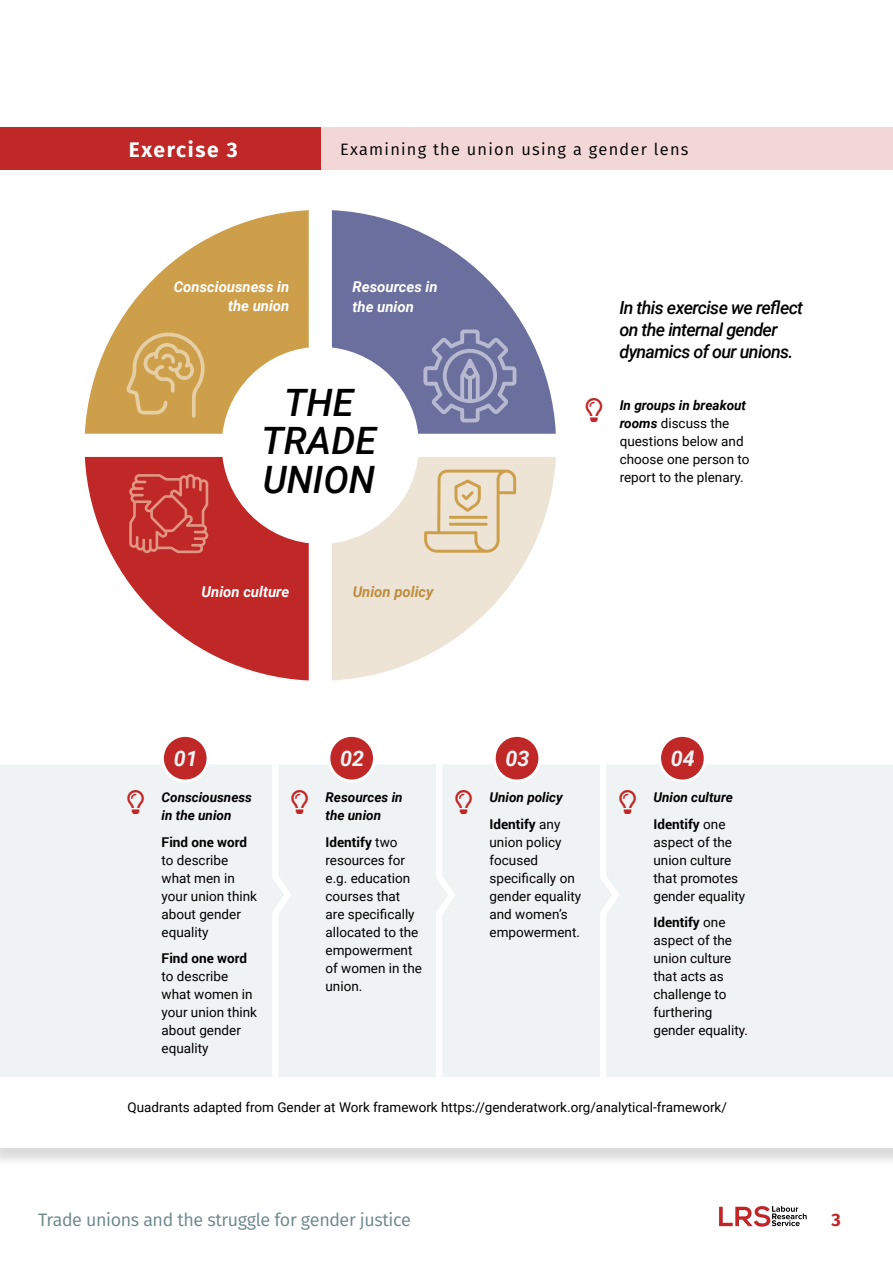
<style>
.page{position:relative;width:893px;height:1263px;background:#fff}
.page>*{position:absolute;margin:0;border:0;box-sizing:border-box;transform-origin:0 0}
.t1{font:italic 500 37.8px/38.4px "Roboto";color:#000;text-align:center}
.t2{font:italic 700 21.45px "Roboto";color:#f0f3f4}
.t3{font:700 21px "Fira Sans";letter-spacing:.075em;color:#fff}
.t4{font:italic 500 18px/21.6px "Roboto";letter-spacing:-.035em;color:#000}
.t5{font:18px "Fira Sans";letter-spacing:-.02em;color:#6c868c}
.t6{font:700 18px "Fira Sans";color:#c02727}
.t7{font:16.5px "Fira Sans";letter-spacing:.075em;color:#000}
.t8{font:italic 700 14.85px/19.8px "Roboto";color:#fff}
.t9{font:italic 700 14.85px "Roboto";color:#cd9f4b}
.t10{font:13.5px/18px "Roboto";color:#000}
.t11{font:italic 700 13.5px/18px "Roboto";color:#000}
.t12{font:700 13.5px "Roboto";color:#000}
.s1{color:#c02727}
.s2{font-weight:700;font-style:italic}
.s3{font-weight:700}
.s4{font-style:normal}
.s5{font-weight:400;font-style:normal}
</style>
<div class="page">
<svg style="left:719px;top:1206px;width:88px;height:21px"></svg>
<div style="left:623px;top:764px;width:270px;height:313px;background:#f0f3f4"></div>
<div style="left:459px;top:764px;width:164px;height:313px;background:#f0f3f4"></div>
<div style="left:295px;top:764px;width:164px;height:313px;background:#f0f3f4"></div>
<div style="left:320px;top:128px;width:573px;height:42px;background:#f3d6d6"></div>
<div style="left:0;top:128px;width:320px;height:42px;background:#c02727"></div>
<div style="left:0;top:764px;width:295px;height:313px;background:#f0f3f4"></div>
<div style="left:162px;top:735px;width:46px;height:46px;background:#c02727;border-radius:50%"></div>
<div style="left:161px;top:734px;width:48px;height:48px;border:3px solid #fff;border-radius:50%"></div>
<div style="left:329px;top:735px;width:45px;height:46px;background:#c02727;border-radius:50%"></div>
<div style="left:327px;top:734px;width:49px;height:48px;border:3px solid #fff;border-radius:50%"></div>
<div style="left:494px;top:735px;width:46px;height:46px;background:#c02727;border-radius:50%"></div>
<div style="left:493px;top:734px;width:48px;height:48px;border:3px solid #fff;border-radius:50%"></div>
<div style="left:660px;top:735px;width:45px;height:46px;background:#c02727;border-radius:50%"></div>
<div style="left:658px;top:734px;width:49px;height:48px;border:3px solid #fff;border-radius:50%"></div>
<svg style="left:85px;top:210px;width:224px;height:224px;fill:#cd9f4b"></svg>
<svg style="left:332px;top:457px;width:224px;height:224px;fill:#ede4d6"></svg>
<svg style="left:332px;top:210px;width:224px;height:224px;fill:#6a6f9d"></svg>
<svg style="left:85px;top:457px;width:224px;height:224px;fill:#c02727"></svg>
<div style="left:222px;top:347px;width:197px;height:197px;background:#fff;border-radius:50%"></div>
<svg style="left:126px;top:333px;width:79px;height:85px;background:#d2aa60"></svg>
<svg style="left:423px;top:329px;width:93px;height:93px;background:#7f84ab"></svg>
<svg style="left:129px;top:474px;width:79px;height:79px;background:#c8443f"></svg>
<svg style="left:424px;top:470px;width:92px;height:83px;background:#e6d6ba"></svg>
<hr style="left:449px;top:516px;width:39px;height:3px;background:#cd9f4b">
<hr style="left:449px;top:523px;width:39px;height:3px;background:#cd9f4b">
<svg style="left:128px;top:790px;width:16px;height:24px"></svg>
<svg style="left:292px;top:790px;width:16px;height:24px"></svg>
<svg style="left:455px;top:790px;width:17px;height:24px"></svg>
<svg style="left:619px;top:790px;width:17px;height:24px"></svg>
<h3 class="t3" style="left:129px;top:132px;width:110px">Exercise 3</h3>
<p class="t7" style="left:340px;top:137px;width:350px">Examining the union using a gender lens</p>
<p class="t8" style="left:174px;top:276px;width:117px;text-align:right">Consciousness in the union</p>
<p class="t8" style="left:353px;top:277px;width:87px">Resources in the union</p>
<h1 class="t1" style="left:261px;top:382px;width:116px">THE<br>TRADE<br>UNION</h1>
<p class="t8" style="left:202px;top:581px;width:89px">Union culture</p>
<p class="t9" style="left:353px;top:581px;width:82px">Union policy</p>
<h3 class="t4" style="left:619px;top:297px;width:185px">In this exercise we reflect on the internal gender dynamics of our unions.</h3>
<p class="t10" style="left:620px;top:396px;width:131px;text-indent:-34px"><span class="s1">★</span> <span class="s2">In groups in breakout rooms</span> discuss the questions below and choose one person to report to the plenary.</p>
<h2 class="t2" style="left:174px;top:743px;width:26px">01</h2>
<h2 class="t2" style="left:340px;top:743px;width:26px">02</h2>
<h2 class="t2" style="left:505px;top:743px;width:26px">03</h2>
<h2 class="t2" style="left:671px;top:743px;width:26px">04</h2>
<p class="t11" style="left:162px;top:788px;width:92px;text-indent:-34px"><span class="s1">★</span> Consciousness in the union</p>
<p class="t12" style="left:162px;top:832px;width:87px">Find one word</p>
<p class="t10" style="left:162px;top:850px;width:97px">to describe what men in your union think about gender equality</p>
<p class="t12" style="left:162px;top:949px;width:87px">Find one word</p>
<p class="t10" style="left:162px;top:967px;width:97px">to describe what women in your union think about gender equality</p>
<p class="t11" style="left:326px;top:788px;width:79px;text-indent:-34px"><span class="s1">★</span> Resources in the union</p>
<p class="t10" style="left:326px;top:832px;width:98px"><span class="s3">Identify</span> two resources for e.g. education courses that are specifically allocated to the empowerment of women in the union.</p>
<p class="t11" style="left:455px;top:784px;width:109px;line-height:26.5px;text-align:right"><span class="s1">★</span> Union policy<br><span class="s4">Identify</span> <span class="s5">any</span></p>
<p class="t10" style="left:489px;top:832px;width:93px">union policy focused specifically on gender equality and women’s empowerment.</p>
<p class="t11" style="left:653px;top:784px;width:81px;line-height:26.5px;text-indent:-34px"><span class="s1">★</span> Union culture<br><span class="s4">Identify</span> <span class="s5">one</span></p>
<p class="t10" style="left:653px;top:832px;width:93px">aspect of the union culture that promotes gender equality</p>
<p class="t10" style="left:653px;top:913px;width:96px"><span class="s3">Identify</span> one aspect of the union culture that acts as challenge to furthering gender equality.</p>
<p class="t10" style="left:128px;top:1098px;width:601px">Quadrants adapted from Gender at Work framework https://genderatwork.org/analytical-framework/</p>
<h3 class="t5" style="left:38px;top:1206px;width:374px">Trade unions and the struggle for gender justice</h3>
<h3 class="t6" style="left:831px;top:1205px;width:11px">3</h3>
</div>
